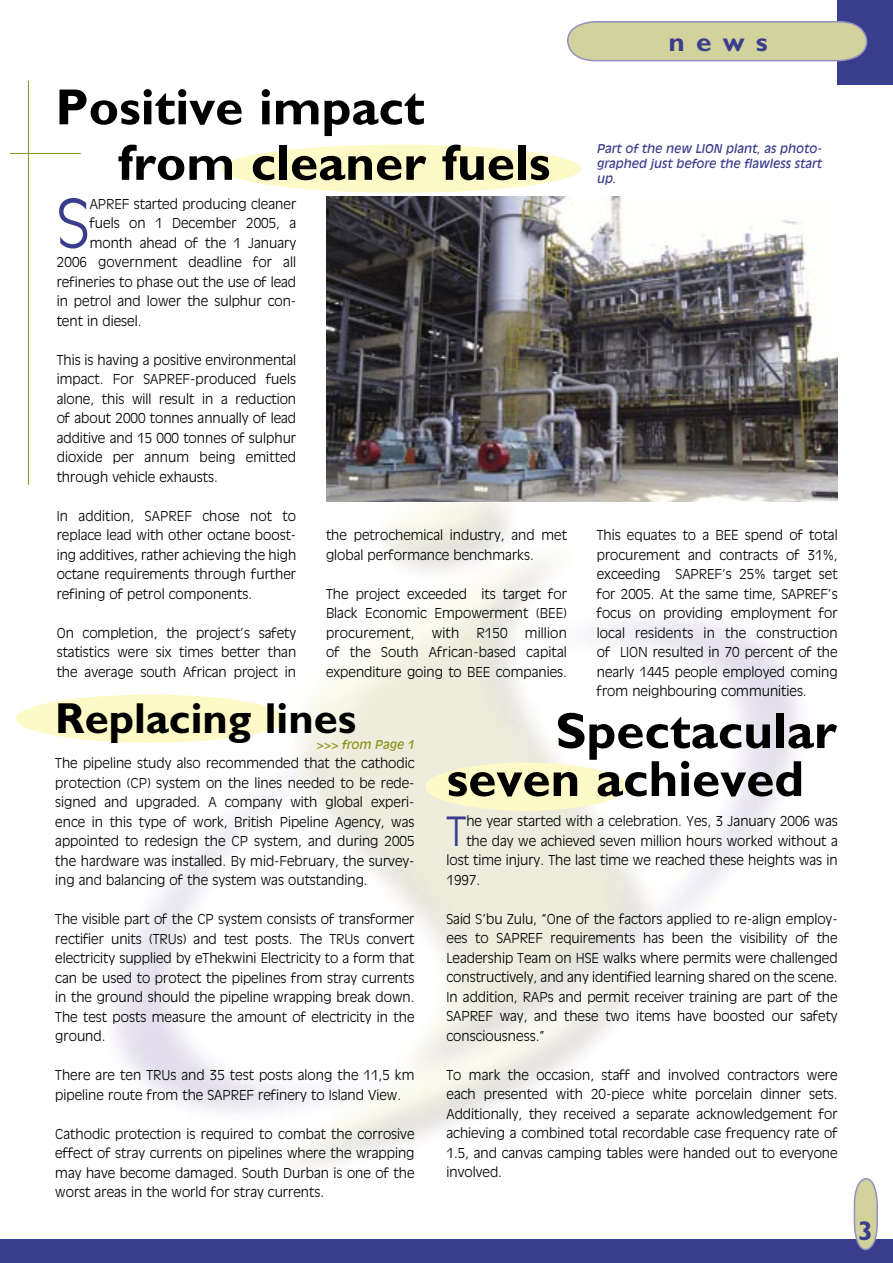
<style>
.page{position:relative;width:893px;height:1263px;background:#fff}
.page>*{position:absolute;margin:0;border:0;box-sizing:border-box;transform-origin:0 0}
.text{font:300 66px "Antiquary 45";color:#3a3d8c}
.t1{font:700 51px "Guild 75";color:#000}
.t2{font:700 43.5px "Guild 75";color:#000}
.text-2{font:300 39.75px "Antiquary 45";color:#3a3d8c}
.t3{font:700 27px "Guild 75";color:#3a3d8c;scale:1.04 1}
.t4{font:700 27px "Guild 75";color:#3a3d8c}
.text-3{font:300 13.5px/19.5px "Antiquary 45";color:#000;text-align:justify}
.t5{font:12px/15px "Antiquary 56 Rom Ital";color:#3a3d8c;text-align:justify}
.t6{font:12px "Antiquary 56 Rom Ital";color:#8a931a}
</style>
<div class="page">
<div style="left:16px;top:694px;width:270px;height:49px;background:#fefac7;border-radius:50%"></div>
<div style="left:838px;top:0;width:55px;height:85px;background:#3a3d8c"></div>
<svg style="left:567px;top:20px;width:301px;height:41px;background:#cbcba2"></svg>
<hr style="left:10px;top:153px;width:71px;height:1px;background:#8a931a">
<hr style="left:28px;top:81px;width:1px;height:404px;background:#8a931a">
<div style="left:0;top:1239px;width:893px;height:24px;background:#3a3d8c"></div>
<svg style="left:853px;top:1178px;width:25px;height:71px;background:#c5c6aa"></svg>
<div style="left:221px;top:145px;width:360px;height:48px;background:#fefac7;border-radius:50%"></div>
<img style="left:326px;top:197px;width:512px;height:305px">
<div style="left:425px;top:763px;width:203px;height:48px;background:#fefac7;border-radius:50%"></div>
<p class="t1" style="left:55px;top:77px;width:371px">Positive impact</p>
<p class="t1" style="left:118px;top:132px;width:434px">from cleaner fuels</p>
<p class="text" style="left:57px;top:185px;width:35px">S</p>
<p class="text-3" style="left:90px;top:194px;width:208px">APREF started producing cleaner</p>
<p class="text-3" style="left:90px;top:213px;width:208px">fuels on 1 December 2005, a</p>
<p class="text-3" style="left:90px;top:233px;width:208px">month ahead of the 1 January</p>
<p class="text-3" style="left:57px;top:252px;width:241px">2006 government deadline for all</p>
<p class="text-3" style="left:57px;top:272px;width:241px">refineries to phase out the use of lead</p>
<p class="text-3" style="left:57px;top:291px;width:241px">in petrol and lower the sulphur con-</p>
<p class="text-3" style="left:57px;top:311px;width:86px">tent in diesel.</p>
<p class="text-3" style="left:57px;top:350px;width:241px">This is having a positive environmental impact. For SAPREF-produced fuels alone, this will result in a reduction of about 2000 tonnes annually of lead additive and 15 000 tonnes of sulphur dioxide per annum being emitted through vehicle exhausts.</p>
<p class="text-3" style="left:57px;top:506px;width:241px">In addition, SAPREF chose not to replace lead with other octane boost&shy;ing additives, rather achieving the high octane requirements through further refining of petrol components.</p>
<p class="text-3" style="left:57px;top:623px;width:241px">On completion, the project’s safety statistics were six times better than the average south African project in</p>
<p class="text-3" style="left:326px;top:525px;width:242px">the petrochemical industry, and met global performance benchmarks.</p>
<p class="text-3" style="left:326px;top:584px;width:242px">The project exceeded its target for Black Economic Empowerment (BEE) procurement,</p>
<p class="text-3" style="left:326px;top:623px;width:242px;text-indent:199px">million of the South African-based capital expenditure going to BEE companies.</p>
<p class="text-3" style="left:432px;top:623px;width:29px">with</p>
<p class="text-3" style="left:476px;top:623px;width:33px">R150</p>
<p class="t3" style="left:668px;top:26px;width:97px">news</p>
<p class="t5" style="left:597px;top:140px;width:227px">Part of the new LION plant, as photo&shy;graphed just before the flawless start up.</p>
<p class="text-3" style="left:597px;top:525px;width:242px">This equates to a BEE spend of total procurement and contracts of 31%, exceeding SAPREF’s 25% target set for 2005. At the same time, SAPREF’s focus on providing employment for local residents in the construction of LION resulted in 70 percent of the nearly 1445 people employed coming from neighbouring communities.</p>
<p class="t2" style="left:55px;top:692px;width:303px">Replacing lines</p>
<p class="t6" style="left:317px;top:737px;width:99px">&gt;&gt;&gt; from Page 1</p>
<p class="text-3" style="left:55px;top:753px;width:361px">The pipeline study also recommended that the cathodic protection (CP) system on the lines needed to be rede&shy;signed and upgraded. A company with global experi&shy;ence in this type of work, British Pipeline Agency, was appointed to redesign the CP system, and during 2005 the hardware was installed. By mid-February, the survey&shy;ing and balancing of the system was outstanding.</p>
<p class="text-3" style="left:55px;top:909px;width:361px">The visible part of the CP system consists of transformer rectifier units (TRUs) and test posts. The TRUs convert electricity supplied by eThekwini Electricity to a form that can be used to protect the pipelines from stray currents in the ground should the pipeline wrapping break down.<br>The test posts measure the amount of electricity in the ground.</p>
<p class="text-3" style="left:55px;top:1065px;width:361px">There are ten TRUs and 35 test posts along the 11,5 km pipeline route from the SAPREF refinery to Island View.</p>
<p class="text-3" style="left:55px;top:1124px;width:361px">Cathodic protection is required to combat the corrosive effect of stray currents on pipelines where the wrapping may have become damaged. South Durban is one of the worst areas in the world for stray currents.</p>
<p class="t1" style="left:556px;top:701px;width:282px">Spectacular</p>
<p class="t1" style="left:446px;top:749px;width:359px">seven achieved</p>
<p class="text-2" style="left:446px;top:808px;width:21px">T</p>
<p class="text-3" style="left:466px;top:811px;width:373px">he year started with a celebration. Yes, 3 January 2006 was</p>
<p class="text-3" style="left:466px;top:831px;width:373px">the day we achieved seven million hours worked without a</p>
<p class="text-3" style="left:446px;top:850px;width:393px">lost time injury. The last time we reached these heights was in</p>
<p class="text-3" style="left:446px;top:870px;width:35px">1997.</p>
<p class="text-3" style="left:446px;top:909px;width:393px">Said S’bu Zulu, “One of the factors applied to re-align employ&shy;ees to SAPREF requirements has been the visibility of the Leadership Team on HSE walks where permits were challenged constructively, and any identified learning shared on the scene.<br>In addition, RAPs and permit receiver training are part of the SAPREF way, and these two items have boosted our safety consciousness.”</p>
<p class="text-3" style="left:446px;top:1065px;width:393px">To mark the occasion, staff and involved contractors were each presented with 20-piece white porcelain dinner sets.<br>Additionally, they received a separate acknowledgement for achieving a combined total recordable case frequency rate of 1.5, and canvas camping tables were handed out to everyone involved.</p>
<p class="t4" style="left:858px;top:1215px;width:16px">3</p>
</div>
